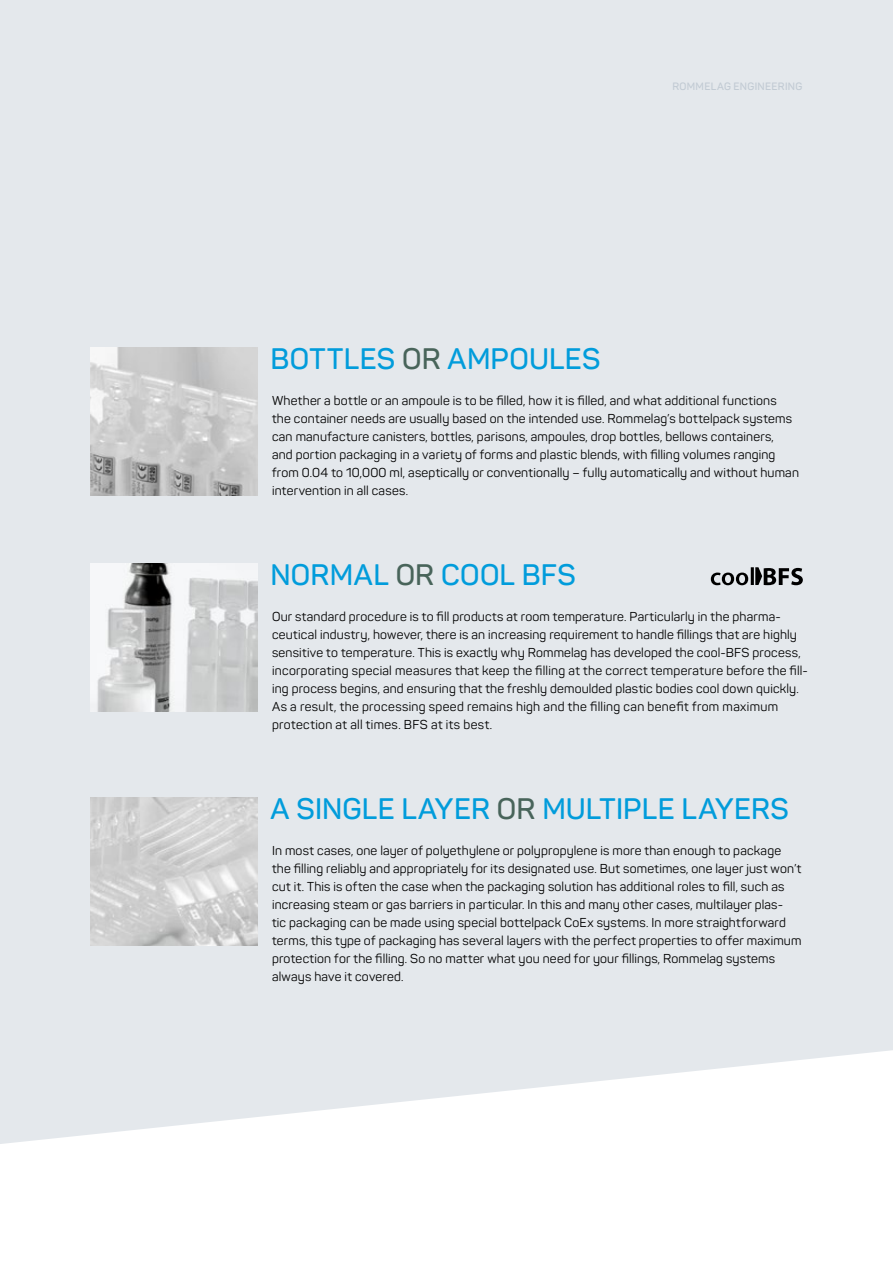
<style>
.page{position:relative;width:893px;height:1263px;background:#e4e8ec}
.page>*{position:absolute;margin:0;border:0;box-sizing:border-box;transform-origin:0 0}
.t1{font:600 29.25px "Panton";letter-spacing:.005em;color:#019cdb}
.t2{font:12.75px/18px "Panton";letter-spacing:.015em;color:#000}
.t3{font:600 10.5px "Panton";letter-spacing:.03em;color:#c1cad3}
.s1{color:#48645a}
</style>
<div class="page">
<svg style="left:0;top:1050px;width:893px;height:213px;fill:#fff"></svg>
<img style="left:90px;top:347px;width:167px;height:148px">
<img style="left:90px;top:563px;width:167px;height:148px">
<img style="left:90px;top:797px;width:167px;height:148px">
<svg style="left:711px;top:567px;width:92px;height:18px"></svg>
<p class="t3" style="left:672px;top:80px;width:131px">ROMMELAG ENGINEERING</p>
<h1 class="t1" style="left:271px;top:341px;width:331px">BOTTLES <span class="s1">OR</span> AMPOULES</h1>
<p class="t2" style="left:272px;top:392px;width:528px">Whether a bottle or an ampoule is to be filled, how it is filled, and what additional functions<br>the container needs are usually based on the intended use. Rommelag’s bottelpack systems can manufacture canisters, bottles, parisons, ampoules, drop bottles, bellows containers,<br>and portion packaging in a variety of forms and plastic blends, with filling volumes ranging from 0.04 to 10,000 ml, aseptically or conventionally – fully automatically and without human intervention in all cases.</p>
<h1 class="t1" style="left:271px;top:557px;width:307px">NORMAL <span class="s1">OR</span> COOL BFS</h1>
<p class="t2" style="left:272px;top:608px;width:537px">Our standard procedure is to fill products at room temperature. Particularly in the pharma&shy;ceutical industry, however, there is an increasing requirement to handle fillings that are highly sensitive to temperature. This is exactly why Rommelag has developed the cool-BFS process, incorporating special measures that keep the filling at the correct temperature before the fill&shy;ing process begins, and ensuring that the freshly demoulded plastic bodies cool down quickly.<br>As a result, the processing speed remains high and the filling can benefit from maximum protection at all times. BFS at its best.</p>
<h1 class="t1" style="left:271px;top:791px;width:520px">A SINGLE LAYER <span class="s1">OR</span> MULTIPLE LAYERS</h1>
<p class="t2" style="left:272px;top:842px;width:531px">In most cases, one layer of polyethylene or polypropylene is more than enough to package the filling reliably and appropriately for its designated use. But sometimes, one layer just won’t cut it. This is often the case when the packaging solution has additional roles to fill, such as increasing steam or gas barriers in particular. In this and many other cases, multilayer plas-<br>tic packaging can be made using special bottelpack CoEx systems. In more straightforward terms, this type of packaging has several layers with the perfect properties to offer maximum protection for the filling. So no matter what you need for your fillings, Rommelag systems always have it covered.</p>
</div>
